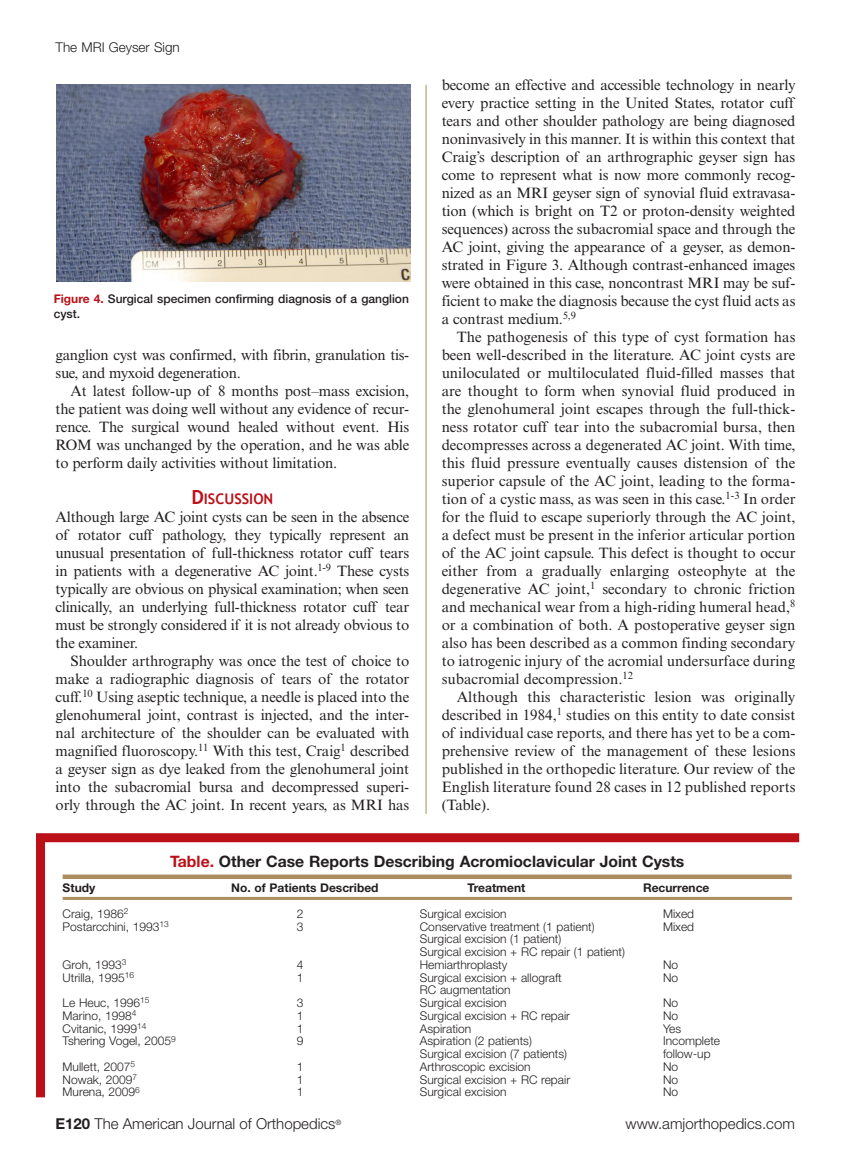
<style>
.page{position:relative;width:851px;height:1161px;background:#fff}
.page>*{position:absolute;margin:0;border:0;box-sizing:border-box;transform-origin:0 0}
.tbl_hd{font:700 15.75px "Helvetica Neue LT Std";color:#231f20}
.text_2{font:15px/18px "Times New Roman MT Std";letter-spacing:-.01em;color:#231f20;text-align:justify}
.text_1{font:15px/18px "Times New Roman MT Std";letter-spacing:-.015em;color:#231f20;text-align:justify}
.t1{font:300 15px "Helvetica Neue LT Std";color:#231f20}
.hd1{font:700 14.7px "Trebuchet MS";color:#bb1018}
.running_hd_left{font:300 13.5px "Helvetica Neue LT Std";color:#231f20}
.tbl_text{font:300 12px "Helvetica Neue LT Std";color:#231f20}
.t2{font:500 12px/15px "Helvetica Neue LT Std";color:#231f20}
.tbl_text-2{font:700 12px "Helvetica Neue LT Std";color:#231f20}
.s1{font-weight:700;color:#bb1018}
.s2{font-size:19.5px}
.s3{color:#bb1018}
.s4{font-weight:700}
</style>
<div class="page">
<hr style="left:426px;top:85px;width:1px;height:729px;background:#ab8d60">
<img style="left:56px;top:85px;width:354px;height:196px">
<div style="left:36px;top:834px;width:9px;height:263px;background:#bb1018"></div>
<div style="left:36px;top:833px;width:763px;height:9px;background:#bb1018"></div>
<hr style="left:63px;top:875px;width:728px;height:4px;background:#ab8d60">
<hr style="left:63px;top:897px;width:729px;height:3px;background:#ab8d60">
<p class="running_hd_left" style="left:56px;top:39px;width:126px">The MRI Geyser Sign</p>
<p class="t2" style="left:54px;top:292px;width:357px"><span class="s1">Figure 4.</span> Surgical specimen confirming diagnosis of a ganglion cyst.</p>
<p class="text_2" style="left:56px;top:346px;width:355px">ganglion cyst was confirmed, with fibrin, granulation tis&shy;sue, and myxoid degeneration.</p>
<p class="text_2" style="left:56px;top:382px;width:355px;text-indent:15px">At latest follow-up of 8 months post–mass excision, the patient was doing well without any evidence of recur&shy;rence. The surgical wound healed without event. His ROM was unchanged by the operation, and he was able to perform daily activities without limitation.</p>
<p class="hd1" style="left:191px;top:490px;width:83px"><span class="s2">D</span>ISCUSSION</p>
<p class="text_1" style="left:56px;top:508px;width:355px">Although large AC joint cysts can be seen in the absence of rotator cuff pathology, they typically represent an unusual presentation of full-thickness rotator cuff tears in patients with a degenerative AC joint.<sup>1-9</sup> These cysts typically are obvious on physical examination; when seen clinically, an underlying full-thickness rotator cuff tear must be strongly considered if it is not already obvious to the examiner.</p>
<p class="text_2" style="left:56px;top:652px;width:355px;text-indent:15px">Shoulder arthrography was once the test of choice to make a radiographic diagnosis of tears of the rotator cuff.<sup>10</sup> Using aseptic technique, a needle is placed into the glenohumeral joint, contrast is injected, and the inter&shy;nal architecture of the shoulder can be evaluated with magnified fluoroscopy.<sup>11</sup> With this test, Craig<sup>1</sup> described a geyser sign as dye leaked from the glenohumeral joint into the subacromial bursa and decompressed superi&shy;orly through the AC joint. In recent years, as MRI has</p>
<p class="text_2" style="left:441px;top:76px;width:355px">become an effective and accessible technology in nearly every practice setting in the United States, rotator cuff tears and other shoulder pathology are being diagnosed noninvasively in this manner. It is within this context that Craig’s description of an arthrographic geyser sign has come to represent what is now more commonly recog&shy;nized as an MRI geyser sign of synovial fluid extravasa&shy;tion (which is bright on T2 or proton-density weighted sequences) across the subacromial space and through the AC joint, giving the appearance of a geyser, as demon&shy;strated in Figure 3. Although contrast-enhanced images were obtained in this case, noncontrast MRI may be suf&shy;ficient to make the diagnosis because the cyst fluid acts as a contrast medium.<sup>5,9</sup></p>
<p class="text_2" style="left:441px;top:328px;width:355px;text-indent:15px">The pathogenesis of this type of cyst formation has been well-described in the literature. AC joint cysts are uniloculated or multiloculated fluid-filled masses that are thought to form when synovial fluid produced in the glenohumeral joint escapes through the full-thick&shy;ness rotator cuff tear into the subacromial bursa, then decompresses across a degenerated AC joint. With time, this fluid pressure eventually causes distension of the superior capsule of the AC joint, leading to the forma&shy;tion of a cystic mass, as was seen in this case.<sup>1-3</sup> In order for the fluid to escape superiorly through the AC joint, a defect must be present in the inferior articular portion of the AC joint capsule. This defect is thought to occur either from a gradually enlarging osteophyte at the degenerative AC joint,<sup>1</sup> secondary to chronic friction and mechanical wear from a high-riding humeral head,<sup>8 </sup>or a combination of both. A postoperative geyser sign also has been described as a common finding secondary to iatrogenic injury of the acromial undersurface during subacromial decompression.<sup>12</sup></p>
<p class="text_2" style="left:441px;top:688px;width:355px;text-indent:15px">Although this characteristic lesion was originally described in 1984,<sup>1</sup> studies on this entity to date consist of individual case reports, and there has yet to be a com&shy;prehensive review of the management of these lesions published in the orthopedic literature. Our review of the English literature found 28 cases in 12 published reports (Table).</p>
<p class="tbl_hd" style="left:170px;top:852px;width:515px"><span class="s3">Table.</span> Other Case Reports Describing Acromioclavicular Joint Cysts</p>
<p class="tbl_text-2" style="left:63px;top:881px;width:34px">Study</p>
<p class="tbl_text-2" style="left:231px;top:881px;width:149px">No. of Patients Described</p>
<p class="tbl_text-2" style="left:467px;top:881px;width:59px">Treatment</p>
<p class="tbl_text-2" style="left:643px;top:881px;width:68px">Recurrence</p>
<p class="tbl_text" style="left:63px;top:906px;width:67px">Craig, 1986<sup>2</sup></p>
<p class="tbl_text" style="left:297px;top:906px;width:8px">2</p>
<p class="tbl_text" style="left:420px;top:906px;width:88px">Surgical excision</p>
<p class="tbl_text" style="left:663px;top:906px;width:33px">Mixed</p>
<p class="tbl_text" style="left:63px;top:919px;width:108px">Postarcchini, 1993<sup>13</sup></p>
<p class="tbl_text" style="left:297px;top:919px;width:8px">3</p>
<p class="tbl_text" style="left:420px;top:919px;width:176px">Conservative treatment (1 patient)</p>
<p class="tbl_text" style="left:663px;top:919px;width:33px">Mixed</p>
<p class="tbl_text" style="left:420px;top:932px;width:143px">Surgical excision (1 patient)</p>
<p class="tbl_text" style="left:420px;top:945px;width:207px">Surgical excision + RC repair (1 patient)</p>
<p class="tbl_text" style="left:63px;top:957px;width:65px">Groh, 1993<sup>3</sup></p>
<p class="tbl_text" style="left:297px;top:957px;width:8px">4</p>
<p class="tbl_text" style="left:420px;top:957px;width:89px">Hemiarthroplasty</p>
<p class="tbl_text" style="left:663px;top:957px;width:17px">No</p>
<p class="tbl_text" style="left:63px;top:970px;width:73px">Utrilla, 1995<sup>16</sup></p>
<p class="tbl_text" style="left:297px;top:970px;width:8px">1</p>
<p class="tbl_text" style="left:420px;top:970px;width:143px">Surgical excision + allograft</p>
<p class="tbl_text" style="left:663px;top:970px;width:17px">No</p>
<p class="tbl_text" style="left:420px;top:983px;width:92px">RC augmentation</p>
<p class="tbl_text" style="left:63px;top:996px;width:88px">Le Heuc, 1996<sup>15</sup></p>
<p class="tbl_text" style="left:297px;top:996px;width:8px">3</p>
<p class="tbl_text" style="left:420px;top:996px;width:88px">Surgical excision</p>
<p class="tbl_text" style="left:663px;top:996px;width:17px">No</p>
<p class="tbl_text" style="left:63px;top:1008px;width:75px">Marino, 1998<sup>4</sup></p>
<p class="tbl_text" style="left:297px;top:1008px;width:8px">1</p>
<p class="tbl_text" style="left:420px;top:1008px;width:152px">Surgical excision + RC repair</p>
<p class="tbl_text" style="left:663px;top:1008px;width:17px">No</p>
<p class="tbl_text" style="left:63px;top:1021px;width:85px">Cvitanic, 1999<sup>14</sup></p>
<p class="tbl_text" style="left:297px;top:1021px;width:8px">1</p>
<p class="tbl_text" style="left:420px;top:1021px;width:53px">Aspiration</p>
<p class="tbl_text" style="left:663px;top:1021px;width:20px">Yes</p>
<p class="tbl_text" style="left:63px;top:1034px;width:115px">Tshering Vogel, 2005<sup>9</sup></p>
<p class="tbl_text" style="left:297px;top:1034px;width:8px">9</p>
<p class="tbl_text" style="left:420px;top:1034px;width:114px">Aspiration (2 patients)</p>
<p class="tbl_text" style="left:663px;top:1034px;width:59px">Incomplete</p>
<p class="tbl_text" style="left:420px;top:1047px;width:149px">Surgical excision (7 patients)</p>
<p class="tbl_text" style="left:663px;top:1047px;width:49px">follow-up</p>
<p class="tbl_text" style="left:63px;top:1059px;width:74px">Mullett, 2007<sup>5</sup></p>
<p class="tbl_text" style="left:297px;top:1059px;width:8px">1</p>
<p class="tbl_text" style="left:420px;top:1059px;width:112px">Arthroscopic excision</p>
<p class="tbl_text" style="left:663px;top:1059px;width:17px">No</p>
<p class="tbl_text" style="left:63px;top:1072px;width:76px">Nowak, 2009<sup>7</sup></p>
<p class="tbl_text" style="left:297px;top:1072px;width:8px">1</p>
<p class="tbl_text" style="left:420px;top:1072px;width:152px">Surgical excision + RC repair</p>
<p class="tbl_text" style="left:663px;top:1072px;width:17px">No</p>
<p class="tbl_text" style="left:63px;top:1085px;width:79px">Murena, 2009<sup>6</sup></p>
<p class="tbl_text" style="left:297px;top:1085px;width:8px">1</p>
<p class="tbl_text" style="left:420px;top:1085px;width:88px">Surgical excision</p>
<p class="tbl_text" style="left:663px;top:1085px;width:17px">No</p>
<p class="t1" style="left:56px;top:1114px;width:287px"><span class="s4">E120</span> The American Journal of Orthopedics<sup>®</sup></p>
<p class="t1" style="left:625px;top:1114px;width:171px">www.amjorthopedics.com</p>
</div>
